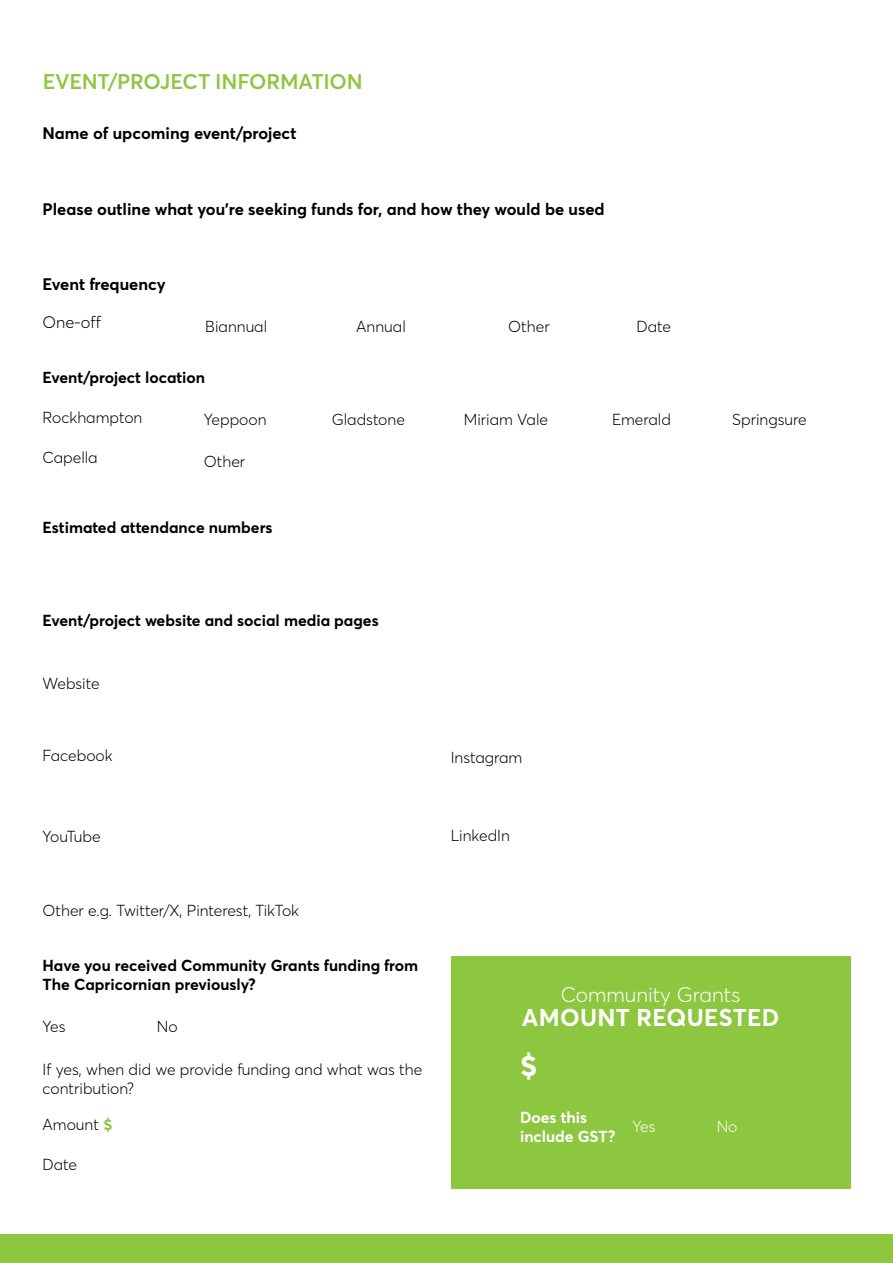
<style>
.page{position:relative;width:893px;height:1263px;background:#fff}
.page>*{position:absolute;margin:0;border:0;box-sizing:border-box;transform-origin:0 0}
.t1{font:700 30px "Averta PE";color:#fff}
.t2{font:700 24px "Averta PE";letter-spacing:.01em;color:#fff}
.t3{font:600 21px "Averta PE";letter-spacing:-.01em;color:#8dc63f}
.t4{font:300 21px "Averta PE";color:#fff}
.t5{font:700 16.5px "Averta PE";color:#000}
.t6{font:300 16.5px "Averta PE";color:#000}
.t7{font:300 15.75px/18.9px "Averta PE";color:#000}
.t8{font:700 15.75px/18.9px "Averta PE";color:#000}
.t9{font:700 15.75px/18.9px "Averta PE";color:#fff}
.t10{font:300 15.75px "Averta PE";letter-spacing:-.045em;color:#000}
.t11{font:300 15.75px "Averta PE";color:#fff}
.s1{font-weight:700;color:#8dc63f}
</style>
<div class="page">
<div style="left:0;top:1235px;width:893px;height:28px;background:#8dc63f"></div>
<div style="left:451px;top:956px;width:399px;height:232px;background:#8dc63f"></div>
<h3 class="t3" style="left:43px;top:66px;width:322px">EVENT/PROJECT INFORMATION</h3>
<p class="t5" style="left:43px;top:122px;width:255px">Name of upcoming event/project</p>
<p class="t5" style="left:43px;top:197px;width:564px">Please outline what you're seeking funds for, and how they would be used</p>
<p class="t5" style="left:43px;top:273px;width:125px">Event frequency</p>
<p class="t6" style="left:43px;top:311px;width:60px">One-off</p>
<p class="t7" style="left:205px;top:316px;width:63px">Biannual</p>
<p class="t7" style="left:356px;top:316px;width:51px">Annual</p>
<p class="t7" style="left:508px;top:316px;width:43px">Other</p>
<p class="t7" style="left:636px;top:316px;width:36px">Date</p>
<p class="t8" style="left:43px;top:367px;width:164px">Event/project location</p>
<p class="t7" style="left:43px;top:407px;width:101px">Rockhampton</p>
<p class="t7" style="left:43px;top:447px;width:57px">Capella</p>
<p class="t7" style="left:204px;top:409px;width:64px">Yeppoon</p>
<p class="t7" style="left:204px;top:452px;width:43px">Other</p>
<p class="t8" style="left:43px;top:517px;width:232px">Estimated attendance numbers</p>
<p class="t7" style="left:332px;top:409px;width:75px">Gladstone</p>
<p class="t7" style="left:732px;top:409px;width:76px">Springsure</p>
<p class="t7" style="left:464px;top:409px;width:86px">Miriam Vale</p>
<p class="t7" style="left:612px;top:409px;width:60px">Emerald</p>
<p class="t8" style="left:43px;top:610px;width:338px">Event/project website and social media pages</p>
<p class="t7" style="left:43px;top:674px;width:59px">Website</p>
<p class="t7" style="left:43px;top:746px;width:72px">Facebook</p>
<p class="t10" style="left:43px;top:825px;width:60px">YouTube</p>
<p class="t7" style="left:43px;top:900px;width:258px">Other e.g. Twitter/X, Pinterest, TikTok</p>
<p class="t8" style="left:43px;top:955px;width:377px">Have you received Community Grants funding from<br>The Capricornian previously?</p>
<p class="t7" style="left:42px;top:1016px;width:25px">Yes</p>
<p class="t7" style="left:157px;top:1016px;width:22px">No</p>
<p class="t7" style="left:43px;top:1059px;width:381px">If yes, when did we provide funding and what was the contribution?</p>
<p class="t7" style="left:43px;top:1114px;width:71px">Amount <span class="s1">$</span></p>
<p class="t7" style="left:43px;top:1154px;width:36px">Date</p>
<p class="t7" style="left:451px;top:747px;width:73px">Instagram</p>
<p class="t7" style="left:451px;top:825px;width:61px">LinkedIn</p>
<h3 class="t4" style="left:561px;top:980px;width:181px">Community Grants</h3>
<h2 class="t2" style="left:522px;top:1000px;width:259px">AMOUNT REQUESTED</h2>
<h1 class="t1" style="left:520px;top:1044px;width:19px">$</h1>
<p class="t9" style="left:520px;top:1107px;width:97px">Does this include GST?</p>
<p class="t11" style="left:632px;top:1116px;width:25px">Yes</p>
<p class="t11" style="left:717px;top:1116px;width:22px">No</p>
</div>
